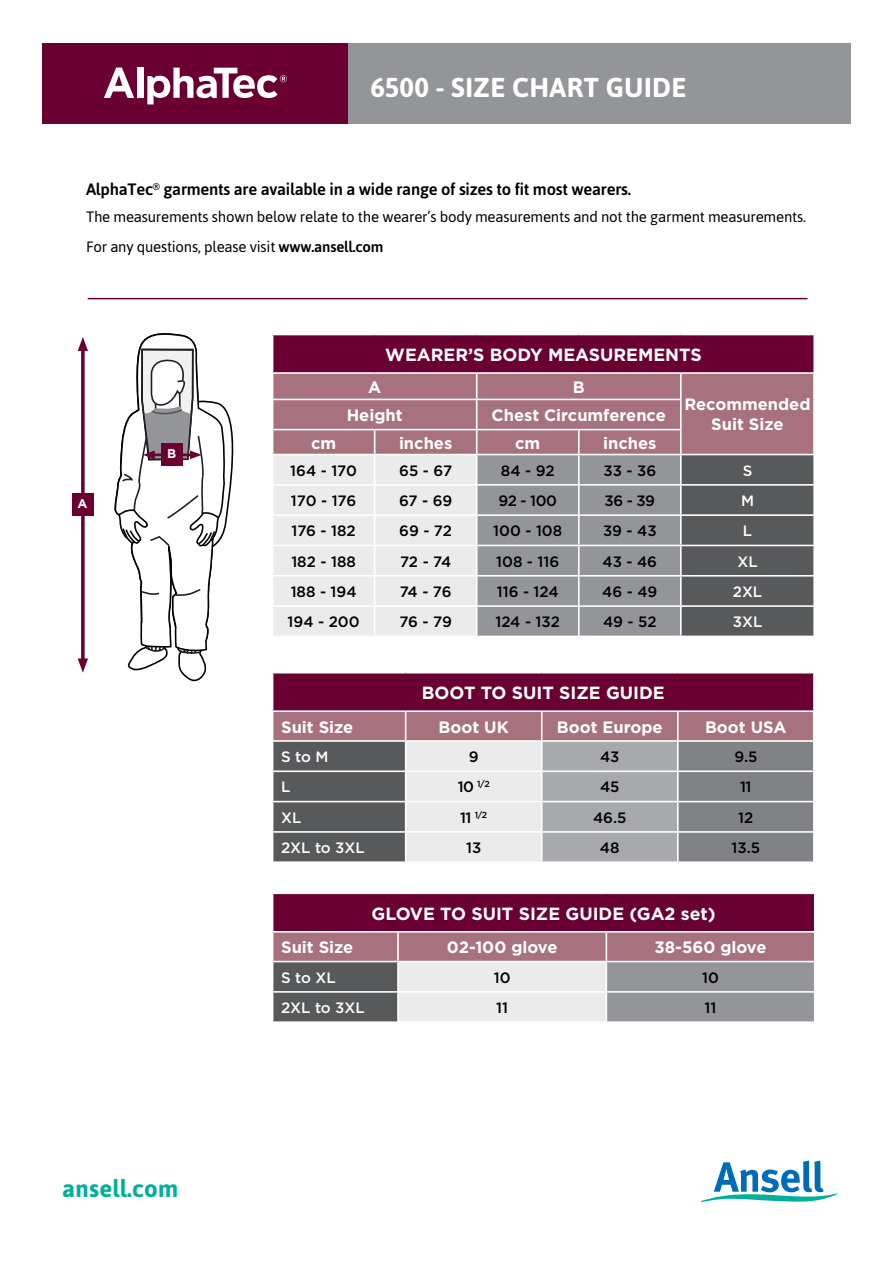
<style>
.page{position:relative;width:893px;height:1263px;background:#fff}
.page>*{position:absolute;margin:0;border:0;box-sizing:border-box;transform-origin:0 0}
.t1{font:700 27.3px "Asap";letter-spacing:.015em;color:#fff}
.t2{font:700 24px "Asap";letter-spacing:.01em;color:#00b09b}
.t3{font:700 17.7px "Gotham";color:#fff}
.t4{font:700 16.5px/19.8px "Gotham";color:#fff;text-align:center}
.t5{font:500 16.5px "Asap";letter-spacing:-.015em;color:#000}
.t6{font:500 15px "Gotham";color:#000}
.t7{font:15px/30.8px "Asap";letter-spacing:-.015em;color:#000}
.t8{font:500 15px "Gotham";color:#fff}
.t9{font:700 12.6px "Gotham";color:#fff}
.t10{font:500 8.7px "Gotham";color:#000}
.s1{font-weight:500}
.s2{font-size:15px}
</style>
<div class="page">
<div style="left:273px;top:334px;width:541px;height:39px;background:#6a0032"></div>
<svg style="left:272px;top:374px;width:542px;height:262px;background:#ab9ca1"></svg>
<hr style="left:579px;top:399px;width:103px;height:1px;background:#fff">
<hr style="left:272px;top:334px;width:103px;height:1px;background:#fff">
<hr style="left:375px;top:334px;width:102px;height:1px;background:#fff">
<hr style="left:477px;top:334px;width:102px;height:1px;background:#fff">
<hr style="left:579px;top:334px;width:102px;height:1px;background:#fff">
<hr style="left:681px;top:334px;width:134px;height:1px;background:#fff">
<hr style="left:272px;top:372px;width:103px;height:2px;background:#fff">
<hr style="left:375px;top:372px;width:102px;height:2px;background:#fff">
<hr style="left:477px;top:372px;width:102px;height:2px;background:#fff">
<hr style="left:579px;top:372px;width:102px;height:2px;background:#fff">
<hr style="left:813px;top:335px;width:2px;height:37px;background:#fff">
<hr style="left:681px;top:372px;width:134px;height:2px;background:#fff">
<hr style="left:680px;top:374px;width:2px;height:25px;background:#fff">
<hr style="left:680px;top:400px;width:2px;height:29px;background:#fff">
<hr style="left:680px;top:430px;width:2px;height:24px;background:#fff">
<hr style="left:681px;top:454px;width:134px;height:1px;background:#fff">
<hr style="left:813px;top:374px;width:2px;height:25px;background:#fff">
<hr style="left:813px;top:399px;width:2px;height:31px;background:#fff">
<hr style="left:813px;top:430px;width:2px;height:24px;background:#fff">
<svg style="left:81px;top:351px;width:4px;height:307px"></svg>
<svg style="left:78px;top:337px;width:10px;height:14px"></svg>
<svg style="left:78px;top:658px;width:10px;height:15px"></svg>
<svg style="left:114px;top:333px;width:120px;height:349px"></svg>
<div style="left:72px;top:493px;width:21px;height:23px;background:#6a0032"></div>
<div style="left:162px;top:443px;width:21px;height:23px;background:#6a0032"></div>
<hr style="left:88px;top:298px;width:719px;height:1px;background:#6a0032">
<svg style="left:701px;top:1160px;width:136px;height:42px"></svg>
<div style="left:348px;top:43px;width:502px;height:80px;background:#939598"></div>
<div style="left:43px;top:43px;width:305px;height:80px;background:#6a0032"></div>
<svg style="left:104px;top:68px;width:30px;height:30px"></svg>
<div style="left:137px;top:68px;width:6px;height:30px;background:#fff"></div>
<svg style="left:147px;top:68px;width:260px;height:56px"></svg>
<div style="left:273px;top:673px;width:541px;height:38px;background:#6a0032"></div>
<hr style="left:678px;top:710px;width:137px;height:2px;background:#fff">
<hr style="left:272px;top:710px;width:134px;height:2px;background:#fff">
<hr style="left:406px;top:710px;width:136px;height:2px;background:#fff">
<svg style="left:272px;top:711px;width:542px;height:151px;background:#a2999d"></svg>
<hr style="left:542px;top:710px;width:136px;height:2px;background:#fff">
<hr style="left:541px;top:712px;width:2px;height:28px;background:#fff">
<hr style="left:406px;top:740px;width:136px;height:2px;background:#fff">
<hr style="left:542px;top:740px;width:136px;height:2px;background:#fff">
<hr style="left:677px;top:712px;width:2px;height:28px;background:#fff">
<hr style="left:272px;top:740px;width:134px;height:2px;background:#fff">
<hr style="left:678px;top:740px;width:137px;height:2px;background:#fff">
<hr style="left:813px;top:712px;width:2px;height:28px;background:#fff">
<hr style="left:813px;top:673px;width:2px;height:37px;background:#fff">
<div style="left:273px;top:893px;width:542px;height:39px;background:#6a0032"></div>
<hr style="left:814px;top:894px;width:1px;height:37px;background:#fff">
<hr style="left:272px;top:931px;width:126px;height:1px;background:#fff">
<hr style="left:398px;top:931px;width:208px;height:1px;background:#fff">
<hr style="left:606px;top:931px;width:209px;height:1px;background:#fff">
<svg style="left:272px;top:932px;width:543px;height:90px;background:#ac9ca1"></svg>
<hr style="left:272px;top:961px;width:126px;height:1px;background:#fff">
<hr style="left:272px;top:892px;width:126px;height:2px;background:#fff">
<hr style="left:398px;top:892px;width:208px;height:2px;background:#fff">
<hr style="left:606px;top:892px;width:209px;height:2px;background:#fff">
<h1 class="t1" style="left:370px;top:69px;width:318px">6500 - SIZE CHART GUIDE</h1>
<p class="t5" style="left:86px;top:178px;width:546px">AlphaTec<sup>®</sup> garments are available in a wide range of sizes to fit most wearers.</p>
<p class="t7" style="left:86px;top:200px;width:721px">The measurements shown below relate to the wearer’s body measurements and not the garment measurements.<br>For any questions, please visit <span class="s1">www.ansell.com</span></p>
<p class="t3" style="left:385px;top:343px;width:318px">WEARER’S BODY MEASUREMENTS</p>
<p class="t9" style="left:78px;top:495px;width:11px">A</p>
<p class="t9" style="left:167px;top:445px;width:11px">B</p>
<h2 class="t2" style="left:62px;top:1172px;width:118px">ansell.com</h2>
<p class="t4" style="left:368px;top:377px;width:15px">A</p>
<p class="t4" style="left:573px;top:377px;width:13px">B</p>
<p class="t4" style="left:347px;top:405px;width:57px">Height</p>
<p class="t4" style="left:492px;top:405px;width:176px">Chest Circumference</p>
<p class="t4" style="left:684px;top:395px;width:128px">Recommended<br>Suit Size</p>
<p class="t4" style="left:311px;top:433px;width:27px">cm</p>
<p class="t4" style="left:399px;top:433px;width:55px">inches</p>
<p class="t4" style="left:515px;top:433px;width:27px">cm</p>
<p class="t4" style="left:603px;top:433px;width:55px">inches</p>
<p class="t6" style="left:290px;top:461px;width:68px">164 - 170</p>
<p class="t6" style="left:399px;top:461px;width:54px">65 - 67</p>
<p class="t6" style="left:501px;top:461px;width:55px">84 - 92</p>
<p class="t6" style="left:603px;top:461px;width:54px">33 - 36</p>
<p class="t8" style="left:743px;top:461px;width:11px">S</p>
<p class="t6" style="left:291px;top:491px;width:67px">170 - 176</p>
<p class="t6" style="left:399px;top:491px;width:55px">67 - 69</p>
<p class="t6" style="left:498px;top:491px;width:60px">92 - 100</p>
<p class="t6" style="left:604px;top:491px;width:52px">36 - 39</p>
<p class="t8" style="left:741px;top:491px;width:15px">M</p>
<p class="t6" style="left:291px;top:521px;width:66px">176 - 182</p>
<p class="t6" style="left:399px;top:521px;width:54px">69 - 72</p>
<p class="t6" style="left:493px;top:521px;width:71px">100 - 108</p>
<p class="t6" style="left:603px;top:521px;width:55px">39 - 43</p>
<p class="t8" style="left:743px;top:521px;width:11px">L</p>
<p class="t6" style="left:291px;top:551px;width:66px">182 - 188</p>
<p class="t6" style="left:400px;top:551px;width:53px">72 - 74</p>
<p class="t6" style="left:496px;top:551px;width:65px">108 - 116</p>
<p class="t6" style="left:602px;top:551px;width:56px">43 - 46</p>
<p class="t8" style="left:737px;top:551px;width:22px">XL</p>
<p class="t6" style="left:291px;top:582px;width:67px">188 - 194</p>
<p class="t6" style="left:400px;top:582px;width:53px">74 - 76</p>
<p class="t6" style="left:497px;top:582px;width:63px">116 - 124</p>
<p class="t6" style="left:602px;top:582px;width:57px">46 - 49</p>
<p class="t8" style="left:733px;top:582px;width:31px">2XL</p>
<p class="t6" style="left:288px;top:612px;width:74px">194 - 200</p>
<p class="t6" style="left:399px;top:612px;width:54px">76 - 79</p>
<p class="t6" style="left:495px;top:612px;width:66px">124 - 132</p>
<p class="t6" style="left:603px;top:612px;width:55px">49 - 52</p>
<p class="t8" style="left:733px;top:612px;width:31px">3XL</p>
<p class="t3" style="left:422px;top:681px;width:244px">BOOT TO SUIT SIZE GUIDE</p>
<p class="t4" style="left:281px;top:717px;width:74px">Suit Size</p>
<p class="t4" style="left:439px;top:717px;width:72px">Boot UK</p>
<p class="t4" style="left:557px;top:717px;width:107px">Boot Europe</p>
<p class="t4" style="left:705px;top:717px;width:83px">Boot USA</p>
<p class="t8" style="left:281px;top:747px;width:49px">S to M</p>
<p class="t6" style="left:469px;top:747px;width:11px">9</p>
<p class="t6" style="left:600px;top:747px;width:21px">43</p>
<p class="t6" style="left:734px;top:747px;width:25px">9.5</p>
<p class="t8" style="left:281px;top:777px;width:11px">L</p>
<p class="t10" style="left:458px;top:779px;width:33px"><span class="s2">10</span> 1/2</p>
<p class="t6" style="left:600px;top:777px;width:21px">45</p>
<p class="t6" style="left:740px;top:777px;width:13px">11</p>
<p class="t8" style="left:281px;top:808px;width:22px">XL</p>
<p class="t10" style="left:460px;top:809px;width:29px"><span class="s2">11</span> 1/2</p>
<p class="t6" style="left:593px;top:808px;width:35px">46.5</p>
<p class="t6" style="left:738px;top:808px;width:17px">12</p>
<p class="t8" style="left:281px;top:838px;width:85px">2XL to 3XL</p>
<p class="t6" style="left:466px;top:838px;width:17px">13</p>
<p class="t6" style="left:600px;top:838px;width:21px">48</p>
<p class="t6" style="left:732px;top:838px;width:30px">13.5</p>
<p class="t3" style="left:372px;top:901px;width:346px">GLOVE TO SUIT SIZE GUIDE (GA2 set)</p>
<p class="t4" style="left:281px;top:937px;width:74px">Suit Size</p>
<p class="t4" style="left:447px;top:937px;width:112px">02-100 glove</p>
<p class="t4" style="left:655px;top:937px;width:113px">38-560 glove</p>
<p class="t8" style="left:281px;top:967px;width:56px">S to XL</p>
<p class="t6" style="left:494px;top:967px;width:18px">10</p>
<p class="t6" style="left:702px;top:967px;width:18px">10</p>
<p class="t8" style="left:281px;top:998px;width:85px">2XL to 3XL</p>
<p class="t6" style="left:496px;top:998px;width:13px">11</p>
<p class="t6" style="left:705px;top:998px;width:13px">11</p>
</div>
